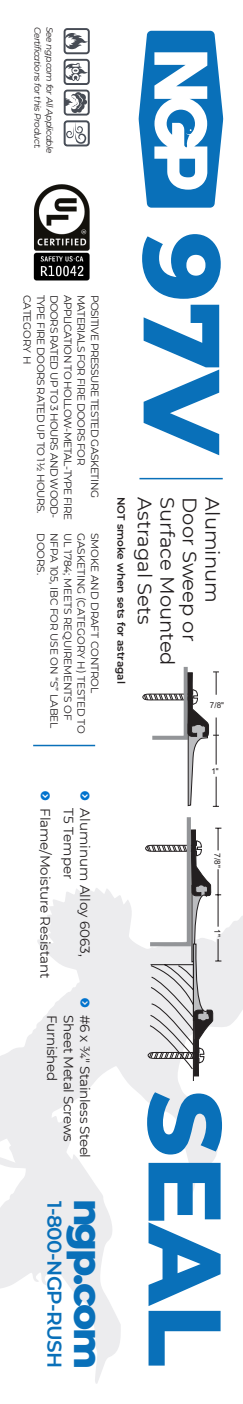
<style>
.page{position:relative;width:243px;height:1404px;background:#fff}
.page>*{position:absolute;margin:0;border:0;box-sizing:border-box;transform-origin:0 0}
.t1{font:800 108px "Montserrat";color:#0970b9}
.t2{font:800 102.9px "Montserrat";color:#0970b9}
.t3{font:800 39.45px "Montserrat";letter-spacing:-.065em;color:#0970b9}
.t4{font:600 19.95px "Montserrat";letter-spacing:-.03em;color:#0970b9}
.t5{font:19.5px "Montserrat";color:#231f20}
.t6{font:13.5px "Montserrat";letter-spacing:-.015em;color:#231f20}
.t7{font:10.5px "Montserrat";letter-spacing:-.05em;color:#231f20}
.t8{font:10.5px "Montserrat";letter-spacing:-.015em;color:#231f20}
.t9{font:600 10.5px "Montserrat";color:#231f20}
.t10{font:italic 9px "Montserrat";letter-spacing:-.05em;color:#231f20}
.t11{font:8.25px "Arial";color:#231f20}
.t12{font:8.1px "Arial";color:#231f20}
</style>
<div class="page">
<svg style="left:0;top:888px;width:243px;height:496px"></svg>
<svg style="left:139px;top:31px;width:84px;height:177px;fill:#0970b9"></svg>
<hr style="left:139px;top:478px;width:84px;height:1px;background:#0970b9">
<hr style="left:33px;top:745px;width:62px;height:1px;background:#0970b9">
<img style="left:33px;top:184px;width:57px;height:97px">
<div style="left:64px;top:120px;width:26px;height:26px;border:2px solid #474d57;border-radius:3px"></div>
<svg style="left:66px;top:122px;width:20px;height:22px"></svg>
<svg style="left:64px;top:28px;width:26px;height:88px"></svg>
<svg style="left:143px;top:667px;width:76px;height:140px"></svg>
<hr style="left:216px;top:718px;width:1px;height:47px;background:#231f20">
<svg style="left:145px;top:817px;width:76px;height:264px"></svg>
<svg style="left:80px;top:998px;width:10px;height:9px"></svg>
<p class="t10" style="left:44px;top:27px;width:123px;rotate:90deg">Certifications for this Product.</p>
<p class="t10" style="left:56px;top:27px;width:128px;rotate:90deg">See ngp.com for All Applicable</p>
<p class="t7" style="left:48px;top:295px;width:220px;rotate:90deg">TYPE FIRE DOORS RATED UP TO 11/2 HOURS.</p>
<p class="t7" style="left:62px;top:295px;width:225px;rotate:90deg">DOORS RATED UP TO 3 HOURS AND WOOD-</p>
<p class="t7" style="left:75px;top:295px;width:227px;rotate:90deg">APPLICATION TO HOLLOW-METAL-TYPE FIRE</p>
<p class="t7" style="left:89px;top:295px;width:172px;rotate:90deg">MATERIALS FOR FIRE DOORS FOR</p>
<p class="t7" style="left:102px;top:295px;width:204px;rotate:90deg">POSITIVE PRESSURE TESTED GASKETING</p>
<p class="t8" style="left:35px;top:295px;width:71px;rotate:90deg">CATEGORY H</p>
<p class="t7" style="left:48px;top:533px;width:43px;rotate:90deg">DOORS.</p>
<p class="t8" style="left:62px;top:533px;width:197px;rotate:90deg">NFPA 105, IBC FOR USE ON “S” LABEL</p>
<p class="t8" style="left:75px;top:533px;width:189px;rotate:90deg">UL 1784; MEETS REQUIREMENTS OF</p>
<p class="t8" style="left:89px;top:533px;width:202px;rotate:90deg">GASKETING (CATEGORY H) TESTED TO</p>
<p class="t8" style="left:102px;top:533px;width:162px;rotate:90deg">SMOKE AND DRAFT CONTROL</p>
<p class="t6" style="left:78px;top:808px;width:73px;rotate:90deg">T5 Temper</p>
<p class="t6" style="left:94px;top:808px;width:150px;rotate:90deg">Aluminum Alloy 6063,</p>
<p class="t6" style="left:54px;top:808px;width:171px;rotate:90deg">Flame/Moisture Resistant</p>
<p class="t6" style="left:61px;top:1015px;width:67px;rotate:90deg">Furnished</p>
<p class="t6" style="left:78px;top:1015px;width:128px;rotate:90deg">Sheet Metal Screws</p>
<p class="t6" style="left:94px;top:1015px;width:144px;rotate:90deg">#6 x 3/4" Stainless Steel</p>
<p class="t4" style="left:69px;top:1201px;width:169px;rotate:90deg">1-800-NGP-RUSH</p>
<p class="t3" style="left:117px;top:1199px;width:172px;rotate:90deg">ngp.com</p>
<p class="t1" style="left:261px;top:232px;width:226px;rotate:90deg">97V</p>
<p class="t9" style="left:129px;top:497px;width:188px;rotate:90deg">NOT smoke when sets for astragal</p>
<p class="t5" style="left:158px;top:497px;width:128px;rotate:90deg">Astragal Sets</p>
<p class="t5" style="left:181px;top:497px;width:170px;rotate:90deg">Surface Mounted</p>
<p class="t5" style="left:203px;top:497px;width:146px;rotate:90deg">Door Sweep or</p>
<p class="t5" style="left:226px;top:497px;width:107px;rotate:90deg">Aluminum</p>
<p class="t12" style="left:210px;top:699px;width:16px">7/8"</p>
<p class="t12" style="left:211px;top:766px;width:9px">1"</p>
<p class="t11" style="left:223px;top:853px;width:16px;rotate:90deg">7/8"</p>
<p class="t11" style="left:223px;top:929px;width:9px;rotate:90deg">1"</p>
<p class="t2" style="left:261px;top:1090px;width:278px;rotate:90deg">SEAL</p>
</div>
